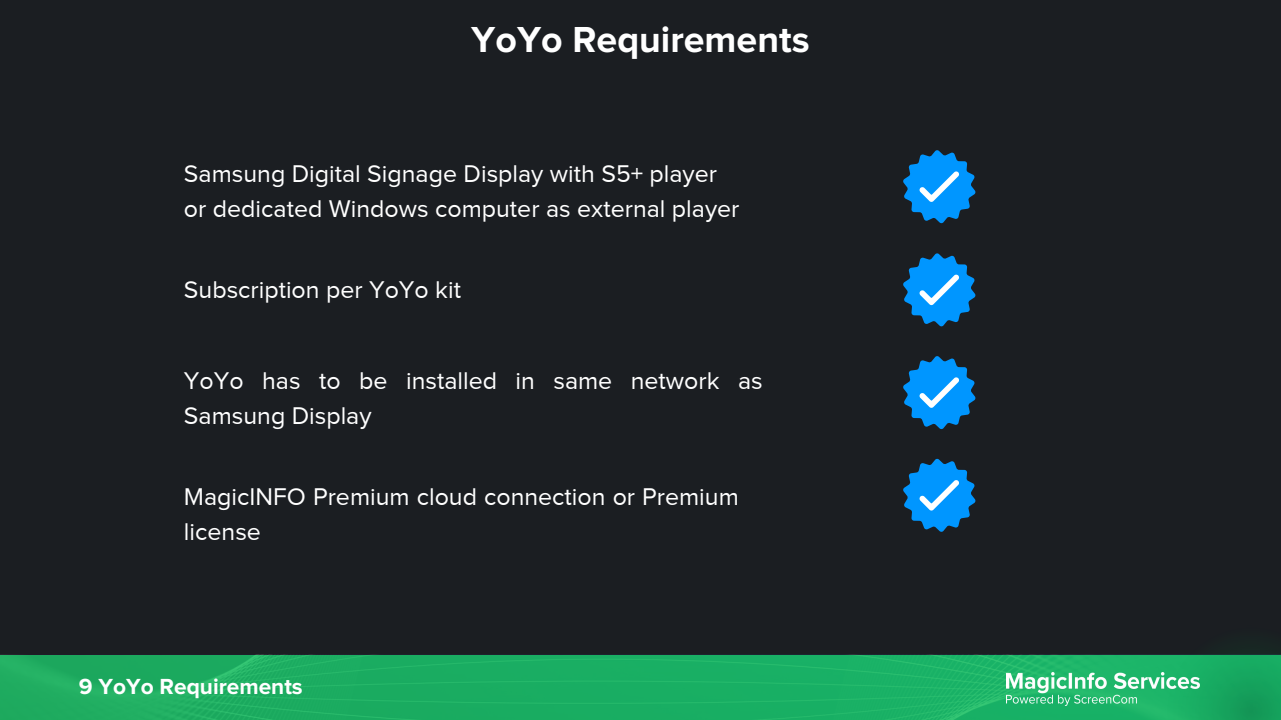
<style>
.page{position:relative;width:1281px;height:720px;background:#1b1e22}
.page>*{position:absolute;margin:0;border:0;box-sizing:border-box;transform-origin:0 0}
.t1{font:700 37.5px "Proxima Nova";color:#fff}
.t2{font:25px/34.8px "Proxima Nova";color:#fff}
.t3{font:700 22.62px "Proxima Nova";color:#fff}
</style>
<div class="page">
<svg style="left:1166px;top:652px;width:115px;height:3px"></svg>
<img style="left:0;top:655px;width:1281px;height:65px">
<img style="left:1006px;top:673px;width:193px;height:33px">
<svg style="left:903px;top:150px;width:73px;height:74px"></svg>
<svg style="left:903px;top:253px;width:73px;height:74px"></svg>
<svg style="left:903px;top:356px;width:73px;height:73px"></svg>
<svg style="left:903px;top:459px;width:73px;height:73px"></svg>
<p class="t1" style="left:471px;top:22px;width:340px">YoYo Requirements</p>
<p class="t2" style="left:184px;top:156px;width:534px">Samsung Digital Signage Display with S5+ player</p>
<p class="t2" style="left:184px;top:191px;width:557px">or dedicated Windows computer as external player</p>
<p class="t2" style="left:184px;top:272px;width:278px">Subscription per YoYo kit</p>
<p class="t2" style="left:184px;top:363px;width:580px">YoYo has to be installed in same network as<br>Samsung Display</p>
<p class="t2" style="left:184px;top:479px;width:556px">MagicINFO Premium cloud connection or Premium license</p>
<p class="t3" style="left:79px;top:677px;width:225px">9 YoYo Requirements</p>
</div>
